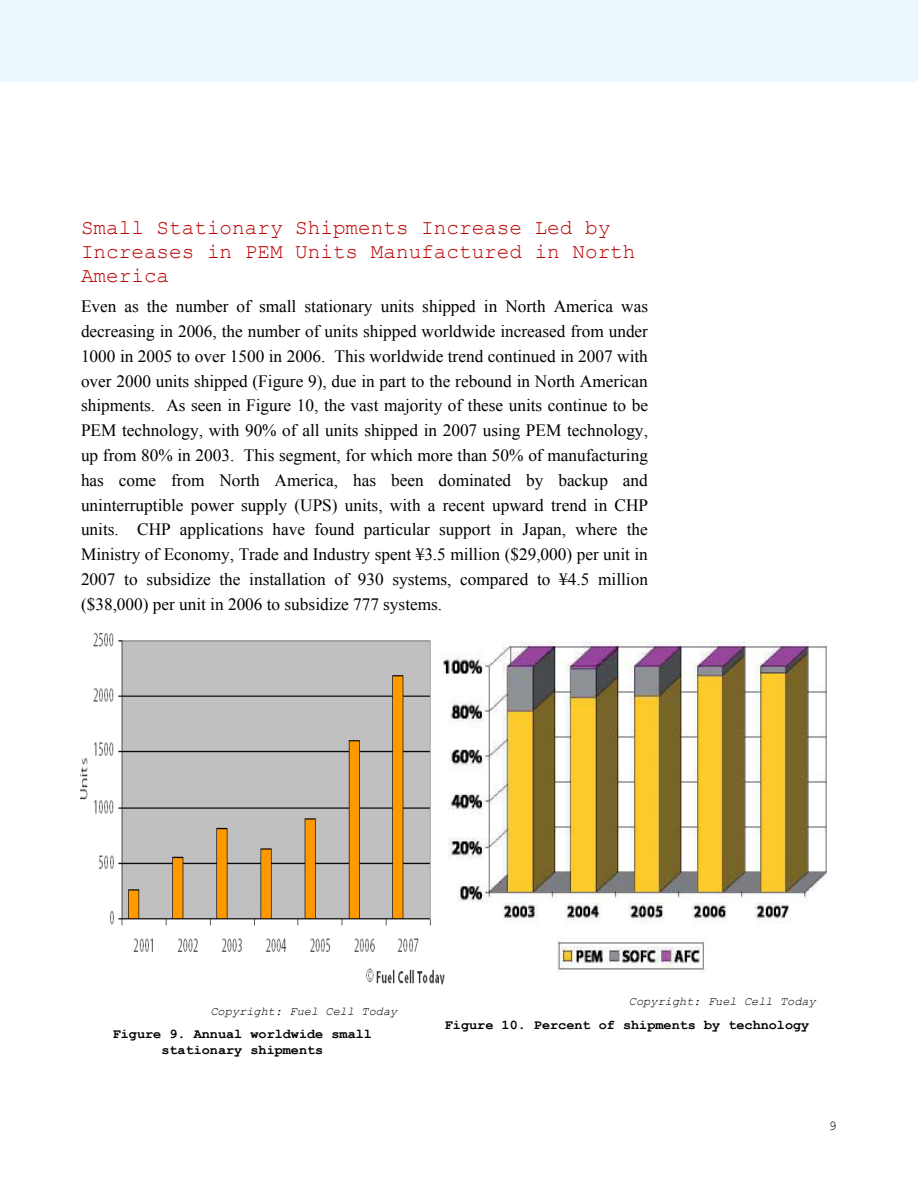
<style>
.page{position:relative;width:918px;height:1188px;background:#fff}
.page>*{position:absolute;margin:0;border:0;box-sizing:border-box;transform-origin:0 0}
.t1{font:21px/23.9px "Courier New";color:#bc0000}
.t2{font:17.25px/24.8px "Times New Roman";color:#000;text-align:justify}
.t3{font:700 13.5px/15.1px "Courier New";color:#000;text-align:center}
.t4{font:13.5px "Courier New";color:#000}
.t5{font:italic 12px "Courier New";color:#000}
</style>
<div class="page">
<img style="left:80px;top:632px;width:365px;height:353px">
<img style="left:438px;top:635px;width:389px;height:337px">
<p class="t1" style="left:81px;top:215px;width:556px">Small Stationary Shipments Increase Led by<br>Increases in PEM Units Manufactured in North<br>America</p>
<p class="t2" style="left:81px;top:294px;width:569px">Even as the number of small stationary units shipped in North America was decreasing in 2006, the number of units shipped worldwide increased from under 1000 in 2005 to over 1500 in 2006. This worldwide trend continued in 2007 with over 2000 units shipped (Figure 9), due in part to the rebound in North American shipments. As seen in Figure 10, the vast majority of these units continue to be PEM technology, with 90% of all units shipped in 2007 using PEM technology, up from 80% in 2003. This segment, for which more than 50% of manufacturing has come from North America, has been dominated by backup and uninterruptible power supply (UPS) units, with a recent upward trend in CHP units. CHP applications have found particular support in Japan, where the Ministry of Economy, Trade and Industry spent ¥3.5 million ($29,000) per unit in 2007 to subsidize the installation of 930 systems, compared to ¥4.5 million ($38,000) per unit in 2006 to subsidize 777 systems.</p>
<p class="t5" style="left:210px;top:1003px;width:189px">Copyright: Fuel Cell Today</p>
<p class="t3" style="left:113px;top:1026px;width:261px">Figure 9. Annual worldwide small stationary shipments</p>
<p class="t5" style="left:629px;top:993px;width:189px">Copyright: Fuel Cell Today</p>
<p class="t3" style="left:445px;top:1016px;width:366px">Figure 10. Percent of shipments by technology</p>
<p class="t4" style="left:829px;top:1118px;width:10px">9</p>
</div>
